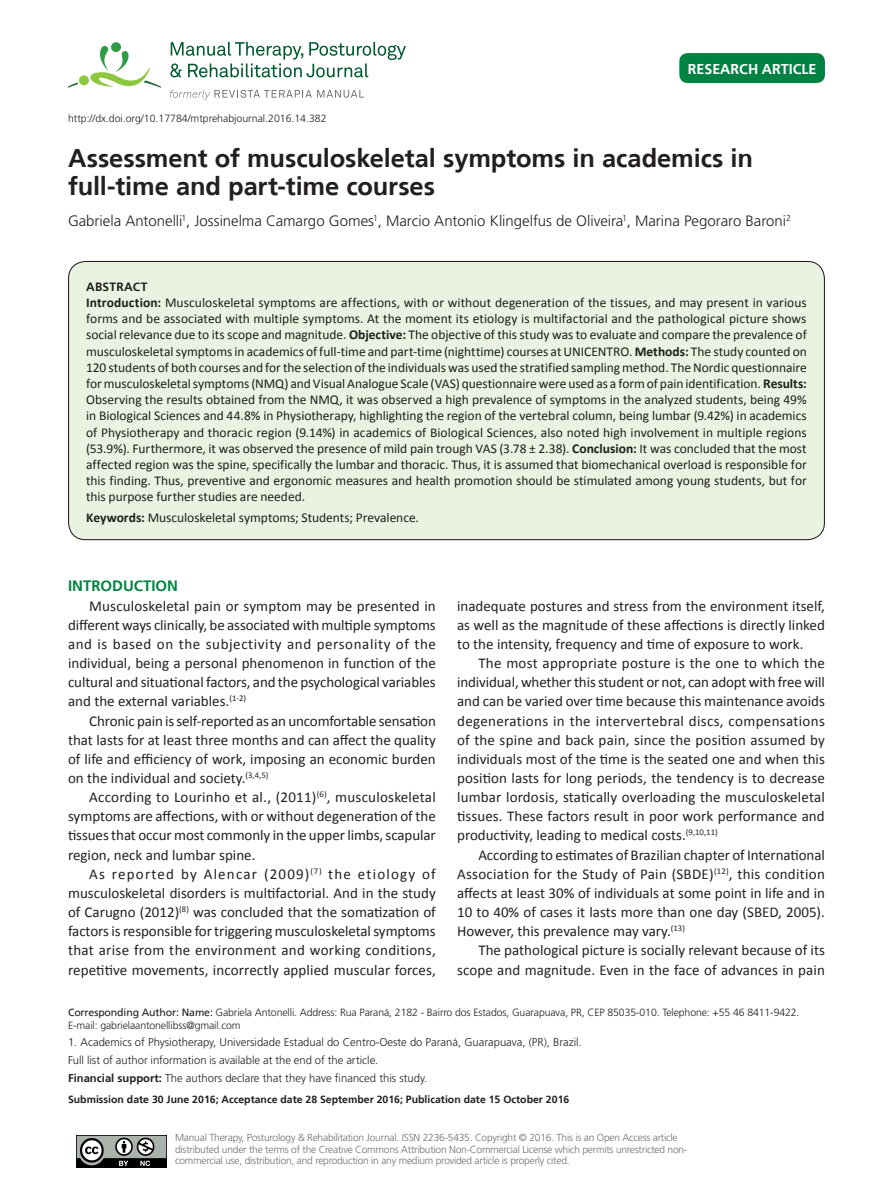
<style>
.page{position:relative;width:893px;height:1191px;background:#fff}
.page>*{position:absolute;margin:0;border:0;box-sizing:border-box;transform-origin:0 0}
.ArticleTitle{font:700 25.5px/28.5px "Frutiger";letter-spacing:-.005em;color:#231f20}
.Paragraph{font:15px/19.2px "Calibri";color:#231f20;text-align:justify}
.Authors{font:300 15px "Frutiger";color:#231f20}
.Heading1{font:700 15px "Frutiger";color:#008342}
.ArticleTypeAlt{font:700 14.25px "Frutiger";color:#fff}
.t1{font:13.5px/16.2px "Calibri";letter-spacing:-.005em;color:#231f20;text-align:justify}
.t2{font:700 12px "Frutiger";letter-spacing:.02em;color:#231f20}
.Affiliations{font:300 11.25px "Frutiger";color:#231f20}
.fnSupported-by{font:300 11.25px "Frutiger";color:#231f20}
.fnArticleOther{font:300 11.25px "Frutiger";color:#231f20}
.Correspondence{font:300 10.5px/12.6px "Frutiger";letter-spacing:-.01em;color:#231f20}
.History{font:700 10.5px "Frutiger";color:#231f20}
.ArticleDOIAlt{font:300 10.5px "Frutiger";color:#231f20}
.LicenseParaAlt{font:300 10.2px/11.2px "Frutiger";letter-spacing:-.02em;color:#6d6f71}
.s1{font-weight:700}
.s2{font-weight:400}
</style>
<div class="page">
<svg style="left:170px;top:42px;width:236px;height:35px"></svg>
<div style="left:111px;top:42px;width:10px;height:10px;background:#329b47;border-radius:50%"></div>
<div style="left:79px;top:75px;width:10px;height:10px;background:#8dc73f;border-radius:50%"></div>
<svg style="left:85px;top:46px;width:76px;height:42px"></svg>
<svg style="left:68px;top:83px;width:10px;height:5px"></svg>
<svg style="left:170px;top:90px;width:194px;height:10px"></svg>
<div style="left:679px;top:53px;width:146px;height:30px;background:#008342;border-radius:9px"></div>
<img style="left:77px;top:1135px;width:90px;height:32px">
<div style="left:69px;top:261px;width:755px;height:278px;background:#eaf3e1;border-radius:17px"></div>
<p class="ArticleDOIAlt" style="left:68px;top:112px;width:260px">http://dx.doi.org/10.17784/mtprehabjournal.2016.14.382</p>
<p class="ArticleTypeAlt" style="left:688px;top:61px;width:130px">RESEARCH ARTICLE</p>
<p class="ArticleTitle" style="left:68px;top:143px;width:686px">Assessment of musculoskeletal symptoms in academics in full‑time and part-time courses</p>
<p class="Authors" style="left:68px;top:212px;width:724px">Gabriela Antonelli<sup>1</sup>, Jossinelma Camargo Gomes<sup>1</sup>, Marcio Antonio Klingelfus de Oliveira<sup>1</sup>, Marina Pegoraro Baroni<sup>2</sup></p>
<p class="t2" style="left:86px;top:279px;width:63px">ABSTRACT</p>
<p class="t1" style="left:86px;top:294px;width:722px"><span class="s1">Introduction:</span> Musculoskeletal symptoms are affections, with or without degeneration of the tissues, and may present in various forms and be associated with multiple symptoms. At the moment its etiology is multifactorial and the pathological picture shows social relevance due to its scope and magnitude. <span class="s1">Objective:</span> The objective of this study was to evaluate and compare the prevalence of musculoskeletal symptoms in academics of full-time and part-time (nighttime) courses at UNICENTRO. <span class="s1">Methods:</span> The study counted on 120 students of both courses and for the selection of the individuals was used the stratified sampling method. The Nordic questionnaire for musculoskeletal symptoms (NMQ) and Visual Analogue Scale (VAS) questionnaire were used as a form of pain identification. <span class="s1">Results:<br></span>Observing the results obtained from the NMQ, it was observed a high prevalence of symptoms in the analyzed students, being 49% in Biological Sciences and 44.8% in Physiotherapy, highlighting the region of the vertebral column, being lumbar (9.42%) in academics of Physiotherapy and thoracic region (9.14%) in academics of Biological Sciences, also noted high involvement in multiple regions (53.9%). Furthermore, it was observed the presence of mild pain trough VAS (3.78 ± 2.38). <span class="s1">Conclusion:</span> It was concluded that the most affected region was the spine, specifically the lumbar and thoracic. Thus, it is assumed that biomechanical overload is responsible for this finding. Thus, preventive and ergonomic measures and health promotion should be stimulated among young students, but for this purpose further studies are needed.</p>
<p class="t1" style="left:86px;top:509px;width:334px"><span class="s1">Keywords:</span> Musculoskeletal symptoms; Students; Prevalence.</p>
<p class="Heading1" style="left:68px;top:577px;width:112px">INTRODUCTION</p>
<p class="Paragraph" style="left:68px;top:596px;width:369px;text-indent:21px">Musculoskeletal pain or symptom may be presented in different ways clinically, be associated with multiple symptoms and is based on the subjectivity and personality of the individual, being a personal phenomenon in function of the cultural and situational factors, and the psychological variables and the external variables.<sup>(1-2)</sup></p>
<p class="Paragraph" style="left:68px;top:711px;width:369px;text-indent:21px">Chronic pain is self-reported as an uncomfortable sensation that lasts for at least three months and can affect the quality of life and efficiency of work, imposing an economic burden on the individual and society.<sup>(3,4,5)</sup></p>
<p class="Paragraph" style="left:68px;top:787px;width:369px;text-indent:21px">According to Lourinho et al., (2011)<sup>(6)</sup>, musculoskeletal symptoms are affections, with or without degeneration of the tissues that occur most commonly in the upper limbs, scapular region, neck and lumbar spine.</p>
<p class="Paragraph" style="left:68px;top:864px;width:369px;text-indent:21px">As reported by Alencar (2009)<sup>(7)</sup> the etiology of musculoskeletal disorders is multifactorial. And in the study of Carugno (2012)<sup>(8)</sup> was concluded that the somatization of factors is responsible for triggering musculoskeletal symptoms that arise from the environment and working conditions, repetitive movements, incorrectly applied muscular forces,</p>
<p class="Paragraph" style="left:457px;top:596px;width:369px">inadequate postures and stress from the environment itself, as well as the magnitude of these affections is directly linked to the intensity, frequency and time of exposure to work.</p>
<p class="Paragraph" style="left:457px;top:653px;width:369px;text-indent:21px">The most appropriate posture is the one to which the individual, whether this student or not, can adopt with free will and can be varied over time because this maintenance avoids degenerations in the intervertebral discs, compensations of the spine and back pain, since the position assumed by individuals most of the time is the seated one and when this position lasts for long periods, the tendency is to decrease lumbar lordosis, statically overloading the musculoskeletal tissues. These factors result in poor work performance and productivity, leading to medical costs.<sup>(9,10,11)</sup></p>
<p class="Paragraph" style="left:457px;top:845px;width:369px;text-indent:21px">According to estimates of Brazilian chapter of International Association for the Study of Pain (SBDE)<sup>(12)</sup>, this condition affects at least 30% of individuals at some point in life and in 10 to 40% of cases it lasts more than one day (SBED, 2005).<br>However, this prevalence may vary.<sup>(13)</sup></p>
<p class="Paragraph" style="left:457px;top:941px;width:369px;text-align:right">The pathological picture is socially relevant because of its scope and magnitude. Even in the face of advances in pain</p>
<p class="Correspondence" style="left:68px;top:1006px;width:733px"><span class="s2">Corresponding Author: Name:</span> Gabriela Antonelli. Address: Rua Paraná, 2182 - Bairro dos Estados, Guarapuava, PR, CEP 85035-010. Telephone: +55 46 8411-9422.<br>E-mail: gabrielaantonellibss@gmail.com</p>
<p class="Affiliations" style="left:68px;top:1036px;width:515px">1. Academics of Physiotherapy, Universidade Estadual do Centro-Oeste do Paraná, Guarapuava, (PR), Brazil.</p>
<p class="fnArticleOther" style="left:68px;top:1054px;width:312px">Full list of author information is available at the end of the article.</p>
<p class="fnSupported-by" style="left:68px;top:1071px;width:361px"><span class="s1">Financial support:</span> The authors declare that they have financed this study.</p>
<p class="History" style="left:68px;top:1093px;width:503px">Submission date 30 June 2016; Acceptance date 28 September 2016; Publication date 15 October 2016</p>
<p class="LicenseParaAlt" style="left:175px;top:1132px;width:514px">Manual Therapy, Posturology &amp; Rehabilitation Journal. ISSN 2236-5435. Copyright © 2016. This is an Open Access article distributed under the terms of the Creative Commons Attribution Non-Commercial License which permits unrestricted non&shy;commercial use, distribution, and reproduction in any medium provided article is properly cited.</p>
</div>
